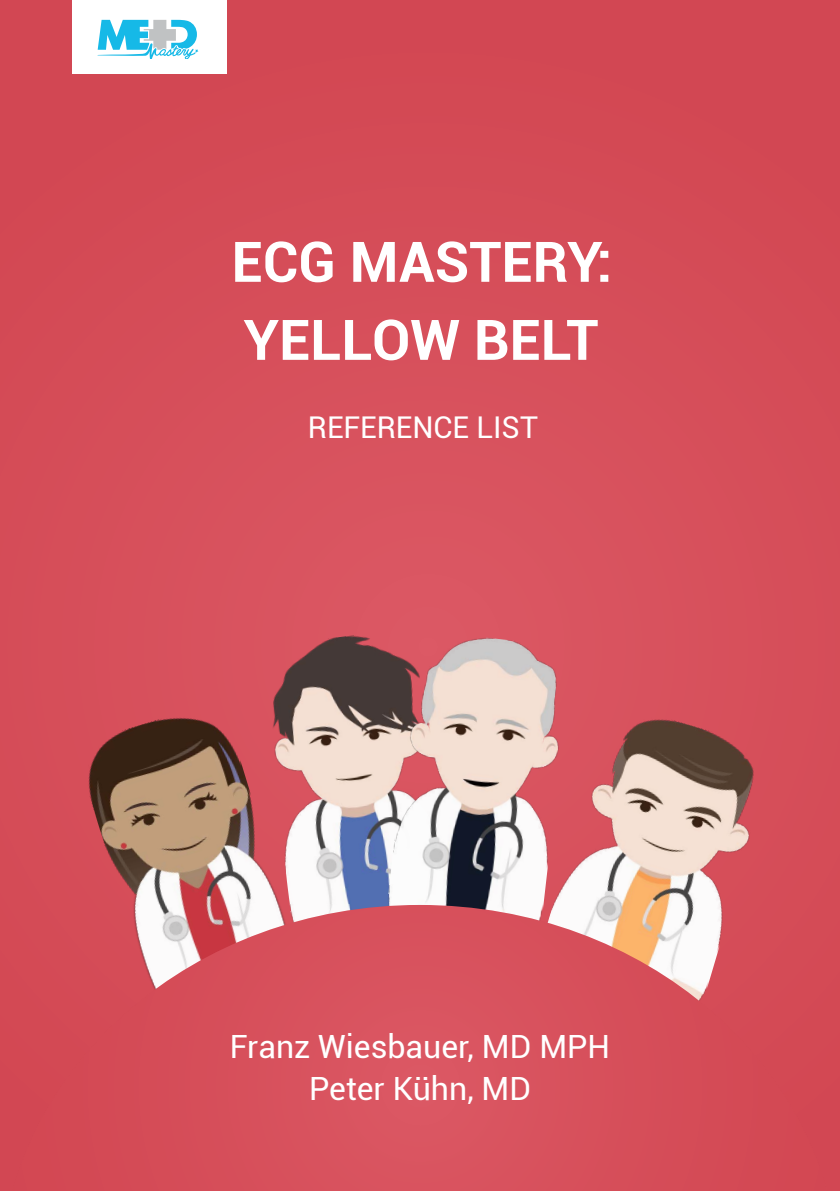
<style>
.page{position:relative;width:840px;height:1191px;background:#fff}
.page>*{position:absolute;margin:0;border:0;box-sizing:border-box;transform-origin:0 0}
.t1{font:700 56px/78px "Roboto";color:#fff}
.t2{font:32px/42px "Roboto";color:#fff;text-align:center}
.t3{font:30px "Roboto";color:#fff}
</style>
<div class="page">
<div style="left:0;top:0;width:839px;height:1191px;background:#d54d58"></div>
<img style="left:88px;top:718px;width:170px;height:187px">
<img style="left:572px;top:719px;width:182px;height:186px">
<img style="left:258px;top:627px;width:206px;height:278px">
<img style="left:373px;top:630px;width:199px;height:275px">
<div style="left:72px;top:0;width:154px;height:74px;background:#fff"></div>
<svg style="left:97px;top:20px;width:101px;height:39px"></svg>
<svg style="left:134px;top:905px;width:589px;height:202px"></svg>
<h1 class="t1" style="left:231px;top:221px;width:382px">ECG MASTERY:<br>YELLOW BELT</h1>
<p class="t3" style="left:308px;top:406px;width:231px">REFERENCE LIST</p>
<p class="t2" style="left:230px;top:1024px;width:381px">Franz Wiesbauer, MD MPH<br>Peter Kühn, MD</p>
</div>
